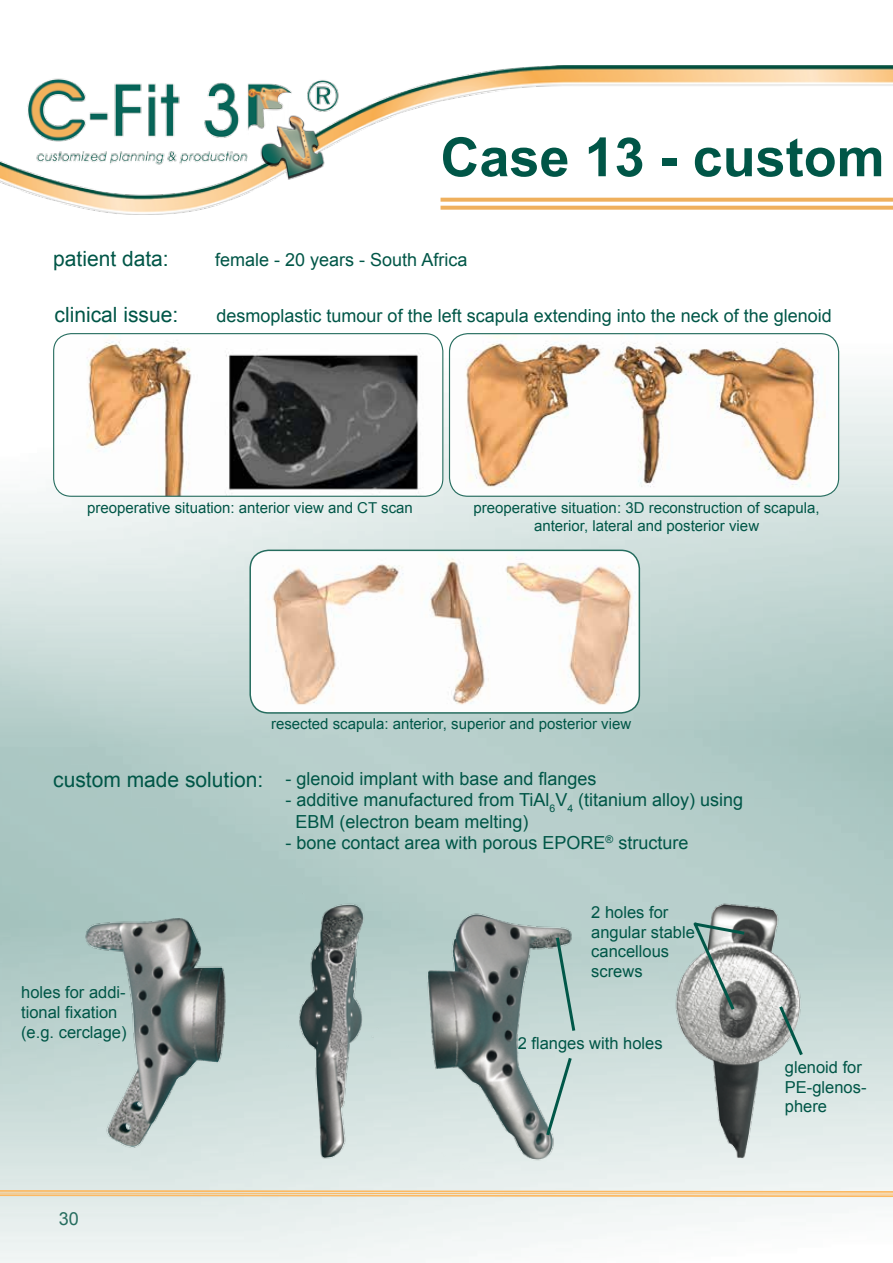
<style>
.page{position:relative;width:893px;height:1263px;background:#fff}
.page>*{position:absolute;margin:0;border:0;box-sizing:border-box;transform-origin:0 0}
.t1{font:700 54px "Arial";color:#005647}
.t2{font:21px "Arial";color:#005647}
.t3{font:18px/21.6px "Arial";color:#005647}
.t4{font:18px "Arial";color:#266d5f}
.t5{font:16.5px/19.8px "Arial";color:#005647}
.t6{font:15px/18px "Arial";color:#005647;text-align:center}
.s1{font-size:21px}
</style>
<div class="page">
<svg style="left:0;top:1189px;width:893px;height:10px;background:#f0d7af"></svg>
<img style="left:0;top:66px;width:893px;height:149px">
<img style="left:4px;top:66px;width:339px;height:130px">
<img style="left:54px;top:334px;width:389px;height:162px">
<div style="left:53px;top:333px;width:390px;height:164px;border:1px solid #266d5f;border-radius:18px"></div>
<img style="left:449px;top:334px;width:390px;height:162px">
<div style="left:449px;top:333px;width:390px;height:164px;border:1px solid #266d5f;border-radius:18px"></div>
<img style="left:250px;top:550px;width:389px;height:163px">
<div style="left:249px;top:550px;width:391px;height:164px;border:2px solid #266d5f;border-radius:18px"></div>
<img style="left:59px;top:890px;width:196px;height:266px">
<img style="left:403px;top:906px;width:199px;height:265px">
<img style="left:659px;top:885px;width:176px;height:286px">
<img style="left:285px;top:893px;width:100px;height:277px">
<svg style="left:554px;top:934px;width:23px;height:100px;background:#a1bdb8"></svg>
<svg style="left:544px;top:1054px;width:30px;height:85px;background:#bfd3d0"></svg>
<svg style="left:777px;top:1003px;width:28px;height:55px;background:#a4b5b1"></svg>
<svg style="left:691px;top:919px;width:57px;height:94px;background:#a1aba8"></svg>
<svg style="left:440px;top:206px;width:453px;height:4px;background:#f0b66a"></svg>
<svg style="left:440px;top:198px;width:453px;height:4px;background:#f0b66a"></svg>
<h1 class="t1" style="left:440px;top:122px;width:446px">Case 13 - custom</h1>
<p class="t2" style="left:53px;top:245px;width:117px">patient data:</p>
<p class="t3" style="left:215px;top:249px;width:254px">female - 20 years - South Africa</p>
<p class="t2" style="left:55px;top:301px;width:125px">clinical issue:</p>
<p class="t3" style="left:217px;top:305px;width:617px">desmoplastic tumour of the left scapula extending into the neck of the glenoid</p>
<p class="t6" style="left:87px;top:499px;width:327px">preoperative situation: anterior view and CT scan</p>
<p class="t6" style="left:474px;top:499px;width:347px">preoperative situation: 3D reconstruction of scapula, anterior, lateral and posterior view</p>
<p class="t6" style="left:271px;top:714px;width:362px">resected scapula: anterior, superior and posterior view</p>
<p class="t3" style="left:53px;top:768px;width:545px"><span class="s1">custom made solution:</span> - glenoid implant with base and flanges</p>
<p class="t3" style="left:295px;top:789px;width:449px;text-indent:-10px">- additive manufactured from TiAl<sub>6</sub>V<sub>4</sub> (titanium alloy) using<br>EBM (electron beam melting)</p>
<p class="t3" style="left:285px;top:832px;width:404px">- bone contact area with porous EPORE<sup>®</sup> structure</p>
<p class="t5" style="left:21px;top:983px;width:107px">holes for addi&shy;tional fixation (e.g. cerclage)</p>
<p class="t4" style="left:59px;top:1207px;width:22px">30</p>
<p class="t5" style="left:591px;top:902px;width:105px">2 holes for angular stable cancellous screws</p>
<p class="t5" style="left:518px;top:1034px;width:146px">2 flanges with holes</p>
<p class="t5" style="left:785px;top:1057px;width:83px">glenoid for<br>PE-glenos&shy;phere</p>
</div>
